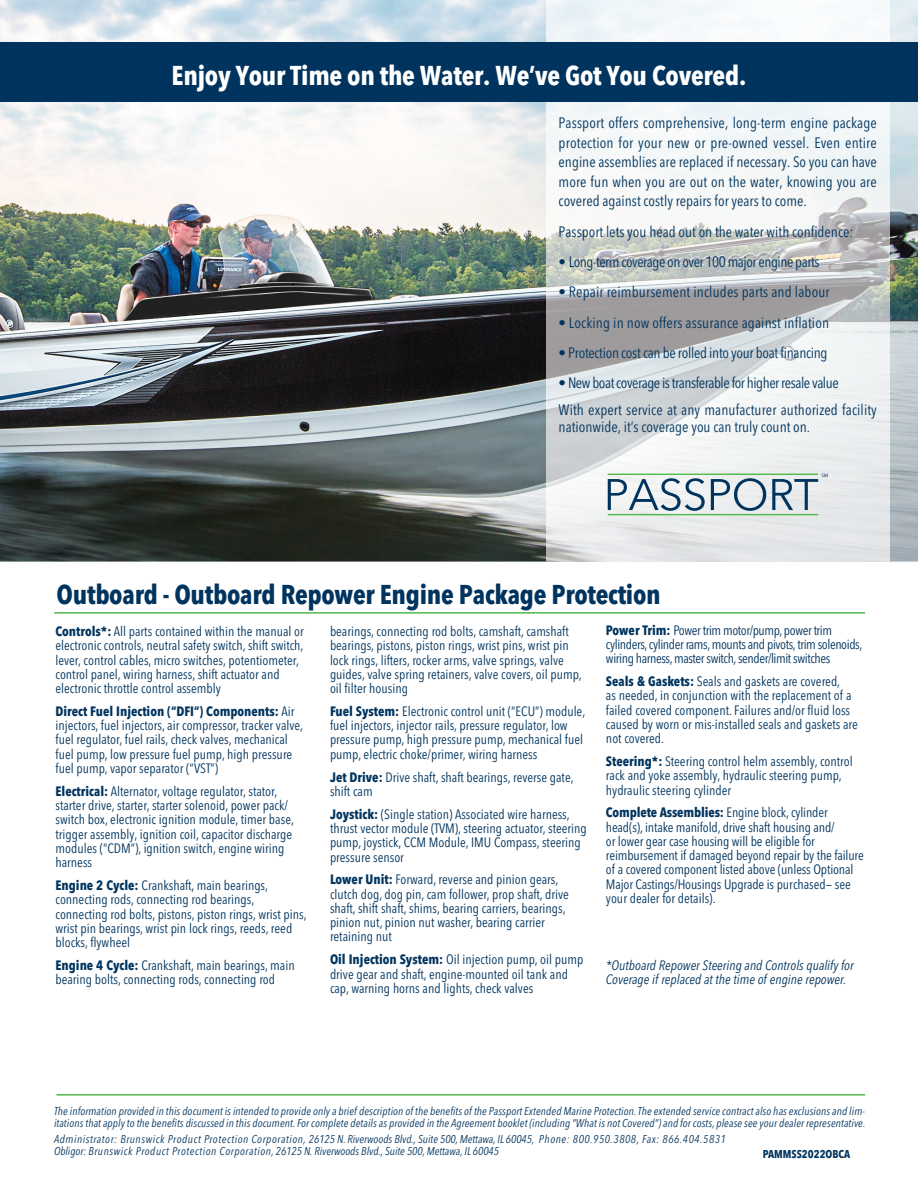
<style>
.page{position:relative;width:918px;height:1188px;background:#fff}
.page>*{position:absolute;margin:0;border:0;box-sizing:border-box;transform-origin:0 0}
.t1{font:700 condensed 27px "Avenir Next LT Pro";letter-spacing:-.01em;color:#00345e}
.t2{font:700 condensed 27px "Avenir Next LT Pro";letter-spacing:-.01em;color:#fff}
.t3{font:condensed 15px/19.5px "Avenir Next LT Pro";color:#00345e;text-align:justify}
.t4{font:condensed 15px "Avenir Next LT Pro";letter-spacing:-.02em;color:#00345e}
.t5{font:condensed 15px "Avenir Next LT Pro";letter-spacing:-.03em;color:#00345e}
.t6{font:condensed 13.5px/14.2px "Avenir Next LT Pro";color:#00345e}
.t7{font:condensed 13.5px/14.2px "Avenir Next LT Pro";letter-spacing:-.03em;color:#00345e}
.t8{font:italic condensed 13.5px/14.2px "Avenir Next LT Pro";color:#00345e}
.t9{font:italic condensed 11.25px/12px "Avenir Next LT Pro";letter-spacing:.01em;color:#00345e}
.t10{font:italic condensed 11.25px/12px "Avenir Next LT Pro";letter-spacing:.045em;color:#00345e}
.t11{font:700 condensed 11.25px "Avenir Next LT Pro";color:#00345e}
.s1{font-weight:700}
</style>
<div class="page">
<img style="left:0;top:0;width:918px;height:562px">
<hr style="left:57px;top:1094px;width:808px;height:2px;background:#51b948">
<img style="left:546px;top:0;width:343px;height:562px">
<div style="left:0;top:42px;width:918px;height:60px;background:#00345e"></div>
<svg style="left:608px;top:478px;width:97px;height:33px"></svg>
<svg style="left:711px;top:478px;width:55px;height:33px;background:#adbcc8"></svg>
<svg style="left:772px;top:474px;width:56px;height:36px;background:#b7c3cd"></svg>
<hr style="left:608px;top:514px;width:210px;height:1px;background:#51b948">
<hr style="left:608px;top:474px;width:210px;height:1px;background:#51b948">
<hr style="left:54px;top:612px;width:811px;height:2px;background:#51b948">
<h1 class="t2" style="left:172px;top:59px;width:576px">Enjoy Your Time on the Water. We’ve Got You Covered.</h1>
<p class="t3" style="left:559px;top:113px;width:320px">Passport offers comprehensive, long-term engine package protection for your new or pre-owned vessel. Even entire engine assemblies are replaced if necessary. So you can have more fun when you are out on the water, knowing you are covered against costly repairs for years to come.</p>
<p class="t3" style="left:559px;top:222px;width:296px">Passport lets you head out on the water with confidence:</p>
<p class="t5" style="left:559px;top:253px;width:262px">• Long-term coverage on over 100 major engine parts</p>
<p class="t3" style="left:559px;top:282px;width:273px">• Repair reimbursement includes parts and labour</p>
<p class="t3" style="left:559px;top:313px;width:272px">• Locking in now offers assurance against inflation</p>
<p class="t4" style="left:559px;top:344px;width:270px">• Protection cost can be rolled into your boat financing</p>
<p class="t3" style="left:559px;top:369px;width:320px;line-height:27.3px">• New boat coverage is transferable for higher resale value<br>With expert service at any manufacturer authorized facility</p>
<p class="t3" style="left:559px;top:417px;width:253px">nationwide, it’s coverage you can truly count on.</p>
<h1 class="t1" style="left:57px;top:578px;width:606px">Outboard - Outboard Repower Engine Package Protection</h1>
<p class="t6" style="left:56px;top:624px;width:250px"><span class="s1">Controls*:</span> All parts contained within the manual or electronic controls, neutral safety switch, shift switch, lever, control cables, micro switches, potentiometer, control panel, wiring harness, shift actuator and electronic throttle control assembly</p>
<p class="t6" style="left:56px;top:704px;width:249px"><span class="s1">Direct Fuel Injection (“DFI”) Components:</span> Air injectors, fuel injectors, air compressor, tracker valve, fuel regulator, fuel rails, check valves, mechanical fuel pump, low pressure fuel pump, high pressure fuel pump, vapor separator (“VST”)</p>
<p class="t6" style="left:56px;top:784px;width:240px"><span class="s1">Electrical:</span> Alternator, voltage regulator, stator, starter drive, starter, starter solenoid, power pack/ switch box, electronic ignition module, timer base, trigger assembly, ignition coil, capacitor discharge modules (“CDM”), ignition switch, engine wiring harness</p>
<p class="t6" style="left:56px;top:878px;width:253px"><span class="s1">Engine 2 Cycle:</span> Crankshaft, main bearings, connecting rods, connecting rod bearings, connecting rod bolts, pistons, piston rings, wrist pins, wrist pin bearings, wrist pin lock rings, reeds, reed blocks, flywheel</p>
<p class="t6" style="left:56px;top:958px;width:241px"><span class="s1">Engine 4 Cycle:</span> Crankshaft, main bearings, main bearing bolts, connecting rods, connecting rod</p>
<p class="t6" style="left:330px;top:624px;width:253px">bearings, connecting rod bolts, camshaft, camshaft bearings, pistons, piston rings, wrist pins, wrist pin lock rings, lifters, rocker arms, valve springs, valve guides, valve spring retainers, valve covers, oil pump, oil filter housing</p>
<p class="t6" style="left:330px;top:704px;width:257px"><span class="s1">Fuel System:</span> Electronic control unit (“ECU”) module, fuel injectors, injector rails, pressure regulator, low pressure pump, high pressure pump, mechanical fuel pump, electric choke/primer, wiring harness</p>
<p class="t6" style="left:330px;top:770px;width:245px"><span class="s1">Jet Drive:</span> Drive shaft, shaft bearings, reverse gate, shift cam</p>
<p class="t6" style="left:330px;top:807px;width:258px"><span class="s1">Joystick:</span> (Single station) Associated wire harness, thrust vector module (TVM), steering actuator, steering pump, joystick, CCM Module, IMU Compass, steering pressure sensor</p>
<p class="t6" style="left:330px;top:873px;width:240px"><span class="s1">Lower Unit:</span> Forward, reverse and pinion gears, clutch dog, dog pin, cam follower, prop shaft, drive shaft, shift shaft, shims, bearing carriers, bearings, pinion nut, pinion nut washer, bearing carrier retaining nut</p>
<p class="t6" style="left:330px;top:952px;width:255px"><span class="s1">Oil Injection System:</span> Oil injection pump, oil pump drive gear and shaft, engine-mounted oil tank and cap, warning horns and lights, check valves</p>
<p class="t7" style="left:606px;top:623px;width:258px"><span class="s1">Power Trim:</span> Power trim motor/pump, power trim cylinders, cylinder rams, mounts and pivots, trim solenoids, wiring harness, master switch, sender/limit switches</p>
<p class="t6" style="left:606px;top:674px;width:253px"><span class="s1">Seals &amp; Gaskets:</span> Seals and gaskets are covered,<br>as needed, in conjunction with the replacement of a failed covered component. Failures and/or fluid loss caused by worn or mis-installed seals and gaskets are not covered.</p>
<p class="t6" style="left:606px;top:754px;width:248px"><span class="s1">Steering*:</span> Steering control helm assembly, control rack and yoke assembly, hydraulic steering pump, hydraulic steering cylinder</p>
<p class="t6" style="left:606px;top:805px;width:259px"><span class="s1">Complete Assemblies:</span> Engine block, cylinder head(s), intake manifold, drive shaft housing and/<br>or lower gear case housing will be eligible for reimbursement if damaged beyond repair by the failure of a covered component listed above (unless Optional Major Castings/Housings Upgrade is purchased— see your dealer for details).</p>
<p class="t8" style="left:606px;top:958px;width:249px">*Outboard Repower Steering and Controls qualify for<br>Coverage if replaced at the time of engine repower.</p>
<p class="t9" style="left:54px;top:1105px;width:813px">The information provided in this document is intended to provide only a brief description of the benefits of the Passport Extended Marine Protection. The extended service contract also has exclusions and lim&shy;itations that apply to the benefits discussed in this document. For complete details as provided in the Agreement booklet (including “What is not Covered”) and for costs, please see your dealer representative.</p>
<p class="t10" style="left:54px;top:1133px;width:673px">Administrator: Brunswick Product Protection Corporation, 26125 N. Riverwoods Blvd., Suite 500, Mettawa, IL 60045, Phone: 800.950.3808, Fax: 866.404.5831<br>Obligor: Brunswick Product Protection Corporation, 26125 N. Riverwoods Blvd., Suite 500, Mettawa, IL 60045</p>
<p class="t11" style="left:763px;top:1147px;width:89px">PAMMSS2022OBCA</p>
</div>
